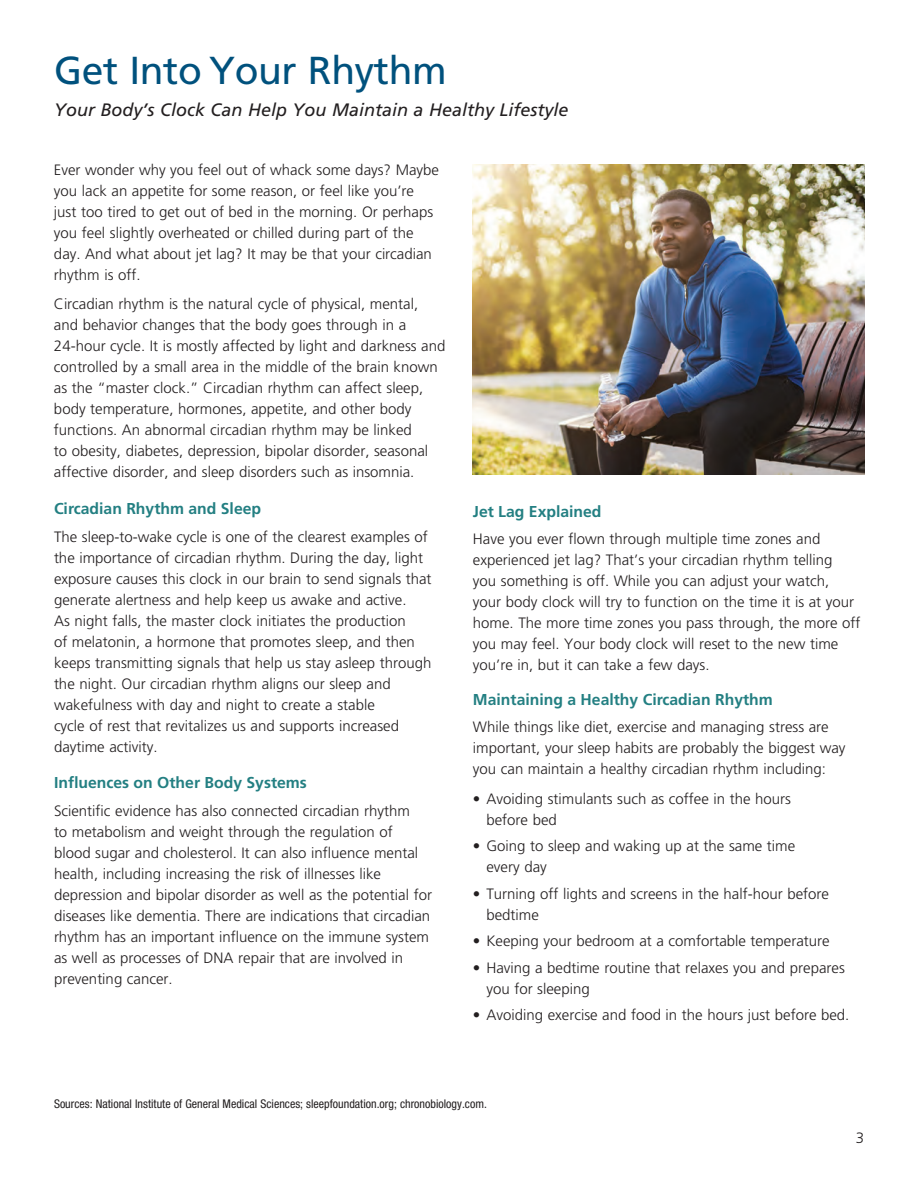
<style>
.page{position:relative;width:918px;height:1188px;background:#fff}
.page>*{position:absolute;margin:0;border:0;box-sizing:border-box;transform-origin:0 0}
.Story_subtitle_bold{font:39px "Frutiger";letter-spacing:-.01em;color:#00517d}
.Story_subtitle_bold-2{font:italic 18px "Frutiger";color:#231f20}
.subheads{font:700 15.75px "Frutiger";color:#237f82}
.body_copy{font:300 15px/21px "Frutiger";color:#231f20}
.story_title_frutiger{font:300 15px "Frutiger";color:#231f20}
.footnotes{font:condensed 12px "Helvetica Neue";color:#231f20}
</style>
<div class="page">
<img style="left:473px;top:165px;width:391px;height:309px">
<p class="Story_subtitle_bold" style="left:54px;top:48px;width:394px">Get Into Your Rhythm</p>
<p class="Story_subtitle_bold-2" style="left:54px;top:99px;width:516px">Your Body’s Clock Can Help You Maintain a Healthy Lifestyle</p>
<p class="body_copy" style="left:54px;top:159px;width:387px">Ever wonder why you feel out of whack some days? Maybe you lack an appetite for some reason, or feel like you’re just too tired to get out of bed in the morning. Or perhaps you feel slightly overheated or chilled during part of the day. And what about jet lag? It may be that your circadian rhythm is off.</p>
<p class="body_copy" style="left:54px;top:294px;width:393px">Circadian rhythm is the natural cycle of physical, mental, and behavior changes that the body goes through in a 24-hour cycle. It is mostly affected by light and darkness and controlled by a small area in the middle of the brain known as the “master clock.” Circadian rhythm can affect sleep, body temperature, hormones, appetite, and other body functions. An abnormal circadian rhythm may be linked<br>to obesity, diabetes, depression, bipolar disorder, seasonal affective disorder, and sleep disorders such as insomnia.</p>
<p class="subheads" style="left:54px;top:499px;width:209px">Circadian Rhythm and Sleep</p>
<p class="body_copy" style="left:54px;top:526px;width:379px">The sleep-to-wake cycle is one of the clearest examples of the importance of circadian rhythm. During the day, light exposure causes this clock in our brain to send signals that generate alertness and help keep us awake and active.<br>As night falls, the master clock initiates the production<br>of melatonin, a hormone that promotes sleep, and then keeps transmitting signals that help us stay asleep through the night. Our circadian rhythm aligns our sleep and wakefulness with day and night to create a stable<br>cycle of rest that revitalizes us and supports increased daytime activity.</p>
<p class="subheads" style="left:54px;top:773px;width:254px">Influences on Other Body Systems</p>
<p class="body_copy" style="left:54px;top:800px;width:380px">Scientific evidence has also connected circadian rhythm<br>to metabolism and weight through the regulation of blood sugar and cholesterol. It can also influence mental health, including increasing the risk of illnesses like depression and bipolar disorder as well as the potential for diseases like dementia. There are indications that circadian rhythm has an important influence on the immune system as well as processes of DNA repair that are involved in preventing cancer.</p>
<p class="subheads" style="left:473px;top:502px;width:130px">Jet Lag Explained</p>
<p class="body_copy" style="left:473px;top:529px;width:389px">Have you ever flown through multiple time zones and experienced jet lag? That’s your circadian rhythm telling<br>you something is off. While you can adjust your watch, your body clock will try to function on the time it is at your home. The more time zones you pass through, the more off you may feel. Your body clock will reset to the new time you’re in, but it can take a few days.</p>
<p class="subheads" style="left:473px;top:690px;width:301px">Maintaining a Healthy Circadian Rhythm</p>
<p class="body_copy" style="left:473px;top:717px;width:374px">While things like diet, exercise and managing stress are important, your sleep habits are probably the biggest way you can maintain a healthy circadian rhythm including:</p>
<p class="body_copy" style="left:486px;top:788px;width:306px;text-indent:-14px">• Avoiding stimulants such as coffee in the hours before bed</p>
<p class="body_copy" style="left:486px;top:836px;width:310px;text-indent:-14px">• Going to sleep and waking up at the same time every day</p>
<p class="body_copy" style="left:486px;top:883px;width:344px;text-indent:-14px">• Turning off lights and screens in the half-hour before bedtime</p>
<p class="body_copy" style="left:473px;top:931px;width:358px">• Keeping your bedroom at a comfortable temperature</p>
<p class="body_copy" style="left:486px;top:957px;width:360px;text-indent:-14px">• Having a bedtime routine that relaxes you and prepares you for sleeping</p>
<p class="body_copy" style="left:473px;top:1004px;width:378px">• Avoiding exercise and food in the hours just before bed.</p>
<p class="footnotes" style="left:54px;top:1097px;width:434px">Sources: National Institute of General Medical Sciences; sleepfoundation.org; chronobiology.com.</p>
<p class="story_title_frutiger" style="left:856px;top:1130px;width:10px">3</p>
</div>
